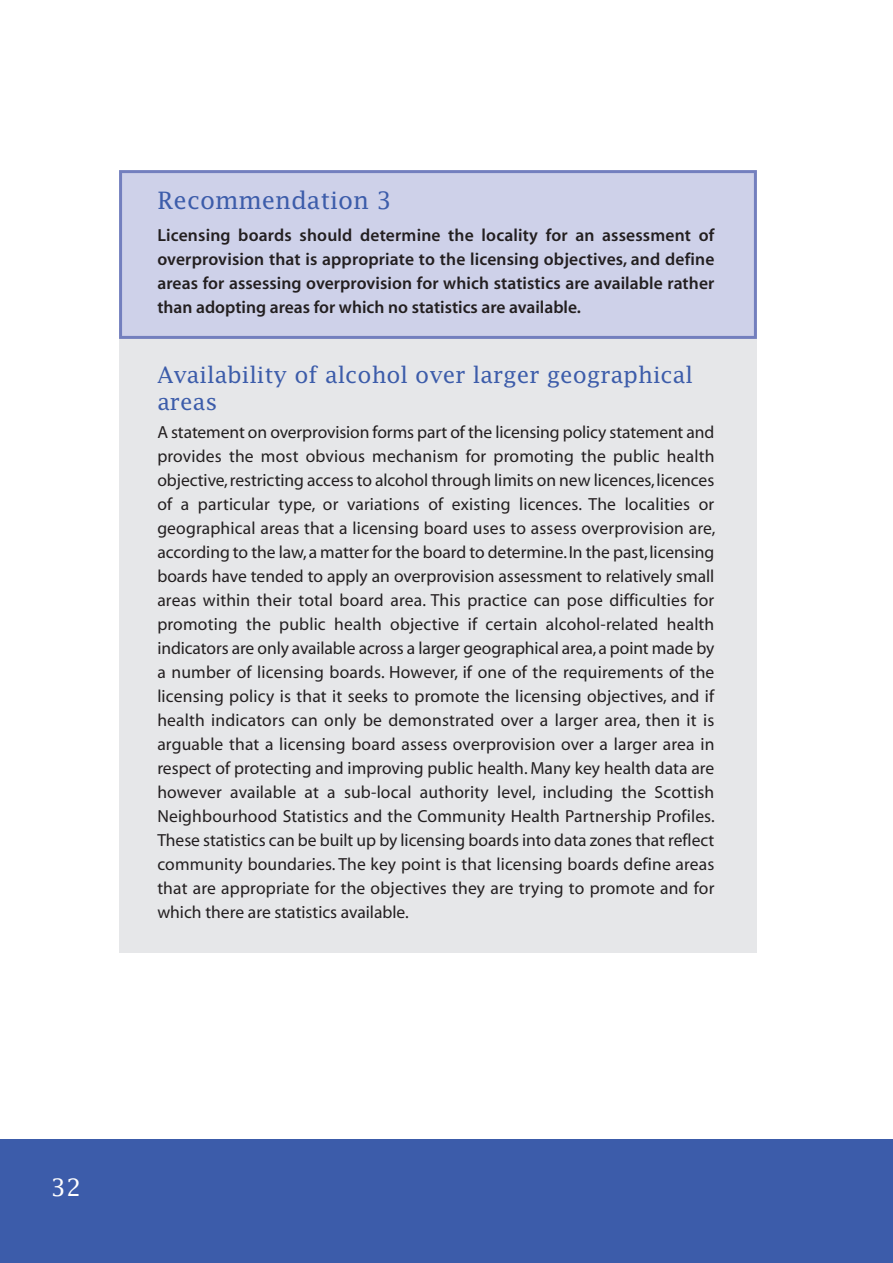
<style>
.page{position:relative;width:893px;height:1263px;background:#fff}
.page>*{position:absolute;margin:0;border:0;box-sizing:border-box;transform-origin:0 0}
.t1{font:24px "Lucida Fax";color:#3c5caa}
.t2{font:24px "Lucida Fax";color:#fff}
.t3{font:22.5px/27px "Lucida Fax";color:#3c5caa}
.t4{font:17.55px/24px "Myriad MM.400.wt.600.wd";color:#231f20;text-align:justify}
.t5{font:17.55px/24px "Myriad MM.565.wt.600.wd";color:#231f20;text-align:justify}
</style>
<div class="page">
<div style="left:119px;top:328px;width:638px;height:624px;background:#e6e7e9"></div>
<div style="left:0;top:1140px;width:893px;height:123px;background:#3c5caa"></div>
<div style="left:122px;top:173px;width:632px;height:163px;background:#ced1e9"></div>
<div style="left:119px;top:170px;width:638px;height:169px;border:3px solid #737fbe"></div>
<h1 class="t1" style="left:157px;top:186px;width:236px">Recommendation 3</h1>
<p class="t5" style="left:157px;top:225px;width:559px">Licensing boards should determine the locality for an assessment of overprovision that is appropriate to the licensing objectives, and define areas for assessing overprovision for which statistics are available rather than adopting areas for which no statistics are available.</p>
<p class="t3" style="left:157px;top:362px;width:537px">Availability of alcohol over larger geographical areas</p>
<p class="t4" style="left:157px;top:422px;width:560px">A statement on overprovision forms part of the licensing policy statement and provides the most obvious mechanism for promoting the public health objective, restricting access to alcohol through limits on new licences, licences of a particular type, or variations of existing licences. The localities or geographical areas that a licensing board uses to assess overprovision are, according to the law, a matter for the board to determine.In the past, licensing boards have tended to apply an overprovision assessment to relatively small areas within their total board area. This practice can pose difficulties for promoting the public health objective if certain alcohol-related health indicators are only available across a larger geographical area,a point made by a number of licensing boards. However, if one of the requirements of the licensing policy is that it seeks to promote the licensing objectives, and if health indicators can only be demonstrated over a larger area, then it is arguable that a licensing board assess overprovision over a larger area in respect of protecting and improving public health. Many key health data are however available at a sub-local authority level, including the Scottish Neighbourhood Statistics and the Community Health Partnership Profiles.<br>These statistics can be built up by licensing boards into data zones that reflect community boundaries. The key point is that licensing boards define areas that are appropriate for the objectives they are trying to promote and for which there are statistics available.</p>
<h1 class="t2" style="left:51px;top:1174px;width:32px">32</h1>
</div>
